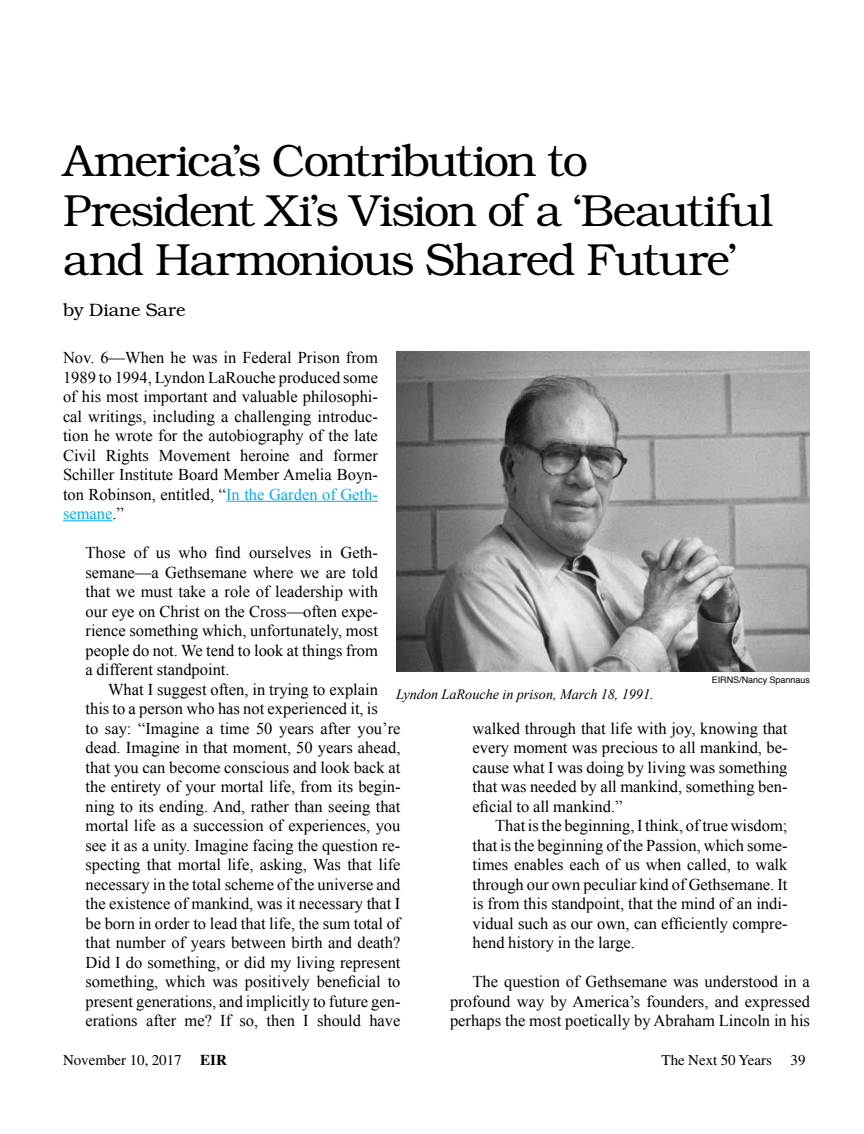
<style>
.page{position:relative;width:864px;height:1134px;background:#fff}
.page>*{position:absolute;margin:0;border:0;box-sizing:border-box;transform-origin:0 0}
.t1{font:300 45px/49.5px "Bookman";letter-spacing:-.035em;color:#000}
.t2{font:300 18px "Bookman";color:#000}
.t3{font:16.5px/19.5px "Times New Roman";color:#000;text-align:justify}
.t4{font:15px "Times";color:#000}
.t5{font:italic 14.25px "Times New Roman";color:#000}
.t6{font:9px "Helvetica";color:#000}
.s1{color:#00aeef}
.s2{font-weight:700}
</style>
<div class="page">
<hr style="left:226px;top:501px;width:152px;height:1px;background:#00aeef">
<hr style="left:63px;top:520px;width:49px;height:1px;background:#00aeef">
<img style="left:396px;top:351px;width:414px;height:321px">
<h1 class="t1" style="left:63px;top:136px;width:712px">America’s Contribution to<br>President Xi’s Vision of a ‘Beautiful and Harmonious Shared Future’</h1>
<p class="t2" style="left:63px;top:299px;width:124px">by Diane Sare</p>
<p class="t3" style="left:63px;top:347px;width:317px">Nov. 6—When he was in Federal Prison from 1989 to 1994, Lyndon LaRouche produced some of his most important and valuable philosophi&shy;cal writings, including a challenging introduc&shy;tion he wrote for the autobiography of the late Civil Rights Movement heroine and former Schiller Institute Board Member Amelia Boyn&shy;ton Robinson, entitled, “<span class="s1">In the Garden of Geth&shy;semane</span>.”</p>
<p class="t3" style="left:86px;top:543px;width:294px">Those of us who find ourselves in Geth&shy;semane—a Gethsemane where we are told that we must take a role of leadership with our eye on Christ on the Cross—often expe&shy;rience something which, unfortunately, most people do not. We tend to look at things from a different standpoint.</p>
<p class="t3" style="left:86px;top:679px;width:317px;text-align:left;text-indent:23px">What I suggest often, in trying to explain this to a person who has not experienced it, is<br>to say: “Imagine a time 50 years after you’re dead. Imagine in that moment, 50 years ahead, that you can become conscious and look back at the entirety of your mortal life, from its begin&shy;ning to its ending. And, rather than seeing that mortal life as a succession of experiences, you see it as a unity. Imagine facing the question re&shy;specting that mortal life, asking, Was that life necessary in the total scheme of the universe and the existence of mankind, was it necessary that I be born in order to lead that life, the sum total of that number of years between birth and death?<br>Did I do something, or did my living represent something, which was positively beneficial to present generations, and implicitly to future gen&shy;erations after me? If so, then I should have</p>
<p class="t6" style="left:712px;top:673px;width:100px">EIRNS/Nancy Spannaus</p>
<p class="t5" style="left:396px;top:685px;width:259px">Lyndon LaRouche in prison, March 18, 1991.</p>
<p class="t3" style="left:473px;top:718px;width:317px">walked through that life with joy, knowing that every moment was precious to all mankind, be&shy;cause what I was doing by living was something that was needed by all mankind, something ben&shy;eficial to all mankind.”</p>
<p class="t3" style="left:473px;top:816px;width:317px;text-indent:23px">That is the beginning, I think, of true wisdom; that is the beginning of the Passion, which some&shy;times enables each of us when called, to walk through our own peculiar kind of Gethsemane. It is from this standpoint, that the mind of an indi&shy;vidual such as our own, can efficiently compre&shy;hend history in the large.</p>
<p class="t3" style="left:450px;top:972px;width:362px;text-indent:23px">The question of Gethsemane was understood in a profound way by America’s founders, and expressed perhaps the most poetically by Abraham Lincoln in his</p>
<p class="t4" style="left:63px;top:1052px;width:165px">November 10, 2017 <span class="s2">EIR</span></p>
<p class="t4" style="left:662px;top:1052px;width:145px">The Next 50 Years 39</p>
</div>
